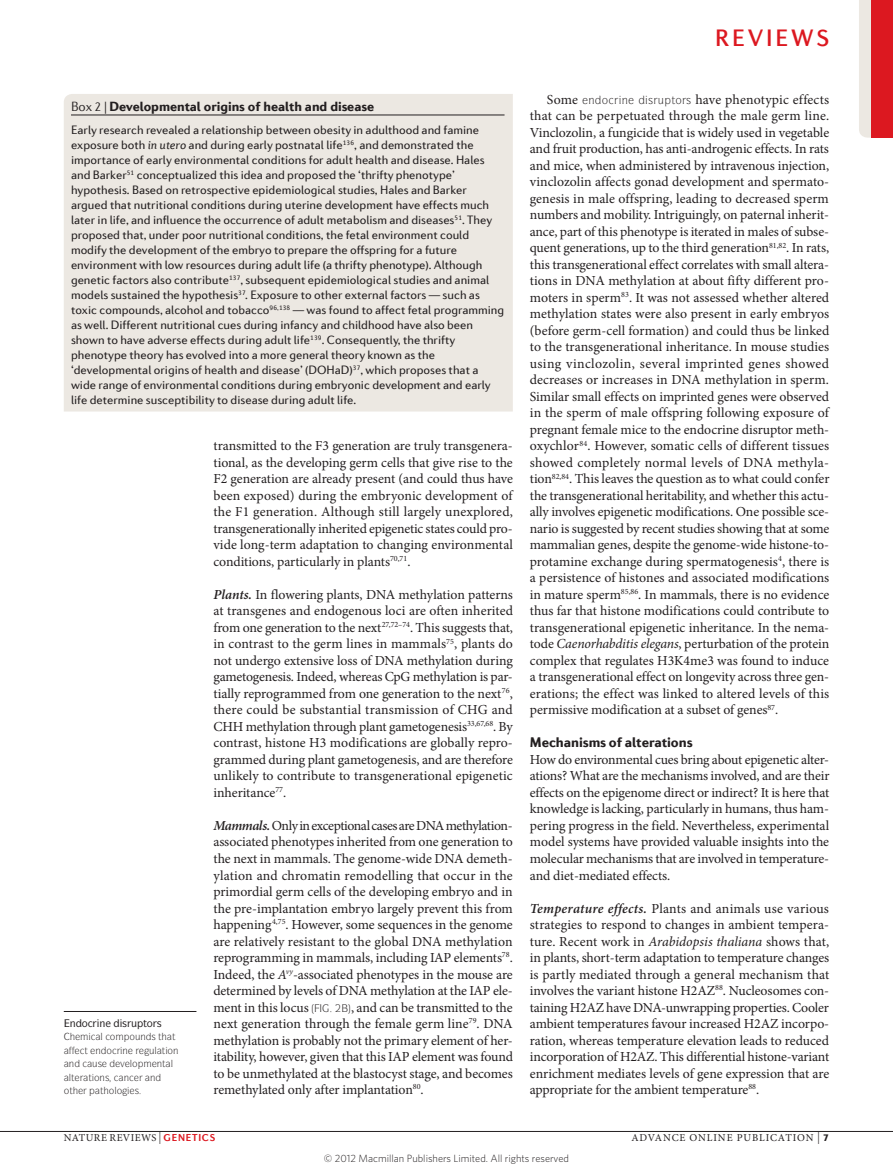
<style>
.page{position:relative;width:893px;height:1174px;background:#fff}
.page>*{position:absolute;margin:0;border:0;box-sizing:border-box;transform-origin:0 0}
.t1{font:500 24px "Diverda Sans Com";letter-spacing:.115em;color:#dc1820}
.crosshead{font:900 14.1px "Diverda Sans Com";letter-spacing:-.005em;color:#231f20}
.bodyfirst_inline{font:13.8px/16.5px "Minion Pro";letter-spacing:-.01em;color:#231f20;text-align:justify}
.bodyindent{font:13.8px/16.5px "Minion Pro";letter-spacing:-.005em;color:#231f20;text-align:justify}
.bodyfirst{font:13.8px/16.5px "Minion Pro";letter-spacing:-.01em;color:#231f20;text-align:justify}
.boxtitletint{font:900 13.5px "Diverda Sans Com";letter-spacing:-.005em;color:#231f20}
.boxbody1tint{font:12.3px/15px "Diverda Sans Com";color:#231f20}
.t2{font:300 10.5px "Whitney";color:#231f20}
.t3{font:10.5px "Minion Pro";letter-spacing:.075em;color:#231f20}
.t4{font:10.5px "Minion Pro";letter-spacing:.04em;color:#231f20}
.glossaryheadline1{font:500 10.5px "ITC Symbol Std";color:#231f20}
.glossarybody{font:9.75px "ITC Symbol Std";color:#231f20}
.s1{font-weight:300}
.s2{font-style:italic}
.s3{font-weight:600;font-style:italic}
.s4{font-size:12px}
.s5{font-family:"Diverda Sans Com";font-weight:700;font-size:10.2px;color:#dc1820}
.s6{font-family:"Diverda Sans Com";font-weight:900}
</style>
<div class="page">
<hr style="left:0;top:1131px;width:893px;height:1px;background:#231f20">
<hr style="left:64px;top:1011px;width:132px;height:1px;background:#231f20">
<div style="left:64px;top:94px;width:449px;height:317px;background:#ece8e2"></div>
<hr style="left:71px;top:115px;width:434px;height:1px;background:#231f20">
<svg style="left:859px;top:0;width:13px;height:138px;background:#ead8d3"></svg>
<div style="left:872px;top:0;width:21px;height:138px;background:#dc1820"></div>
<h1 class="t1" style="left:715px;top:24px;width:116px">REVIEWS</h1>
<p class="boxtitletint" style="left:71px;top:98px;width:305px"><span class="s1">Box 2 |</span> Developmental origins of health and disease</p>
<p class="boxbody1tint" style="left:71px;top:122px;width:435px">Early research revealed a relationship between obesity in adulthood and famine exposure both <span class="s2">in utero</span> and during early postnatal life<sup>136</sup>, and demonstrated the importance of early environmental conditions for adult health and disease. Hales and Barker<sup>51</sup> conceptualized this idea and proposed the ‘thrifty phenotype’ hypothesis. Based on retrospective epidemiological studies, Hales and Barker argued that nutritional conditions during uterine development have effects much later in life, and influence the occurrence of adult metabolism and diseases<sup>51</sup>. They proposed that, under poor nutritional conditions, the fetal environment could modify the development of the embryo to prepare the offspring for a future environment with low resources during adult life (a thrifty phenotype). Although genetic factors also contribute<sup>137</sup>, subsequent epidemiological studies and animal models sustained the hypothesis<sup>37</sup>. Exposure to other external factors — such as toxic compounds, alcohol and tobacco<sup>96,138</sup> — was found to affect fetal programming as well. Different nutritional cues during infancy and childhood have also been shown to have adverse effects during adult life<sup>139</sup>. Consequently, the thrifty phenotype theory has evolved into a more general theory known as the ‘developmental origins of health and disease’ (DOHaD)<sup>37</sup>, which proposes that a wide range of environmental conditions during embryonic development and early life determine susceptibility to disease during adult life.</p>
<p class="glossaryheadline1" style="left:70px;top:1016px;width:37px">■□ ■</p>
<p class="glossaryheadline1" style="left:122px;top:1016px;width:41px">▲◆ ▼□▲</p>
<p class="glossarybody" style="left:130px;top:1030px;width:48px">□◆■ ▲ ▼ ▼</p>
<p class="glossarybody" style="left:84px;top:1044px;width:45px">▼ ■□ ■</p>
<p class="glossarybody" style="left:149px;top:1044px;width:31px">◆● ▼□■</p>
<p class="glossarybody" style="left:69px;top:1057px;width:35px">■ ◆▲</p>
<p class="glossarybody" style="left:120px;top:1057px;width:19px">❖ ●□</p>
<p class="glossarybody" style="left:157px;top:1057px;width:18px">■▼ ●</p>
<p class="glossarybody" style="left:88px;top:1071px;width:22px">▼ □■▲</p>
<p class="glossarybody" style="left:100px;top:1084px;width:24px">▼ □●□</p>
<p class="bodyfirst" style="left:213px;top:438px;width:301px">transmitted to the F3 generation are truly transgenera&shy;tional, as the developing germ cells that give rise to the F2 generation are already present (and could thus have been exposed) during the embryonic development of the F1 generation. Although still largely unexplored, transgenerationally inherited epigenetic states could pro&shy;vide long-term adaptation to changing environmental conditions, particularly in plants<sup>70,71</sup>.</p>
<p class="bodyfirst_inline" style="left:213px;top:586px;width:301px"><span class="s3">Plants.</span> In flowering plants, DNA methylation patterns at transgenes and endogenous loci are often inherited from one generation to the next<sup>27,72–74</sup>. This suggests that, in contrast to the germ lines in mammals<sup>75</sup>, plants do not undergo extensive loss of DNA methylation during gametogenesis. Indeed, whereas CpG methylation is par&shy;tially reprogrammed from one generation to the next<sup>76</sup>, there could be substantial transmission of CHG and CHH methylation through plant gametogenesis<sup>33,67,68</sup>. By contrast, histone H3 modifications are globally repro&shy;grammed during plant gametogenesis, and are therefore unlikely to contribute to transgenerational epigenetic inheritance<sup>77</sup>.</p>
<p class="bodyfirst_inline" style="left:213px;top:817px;width:301px"><span class="s3">Mammals.</span>Only in exceptional cases are DNA methylation&shy;associated phenotypes inherited from one generation to the next in mammals. The genome-wide DNA demeth&shy;ylation and chromatin remodelling that occur in the primordial germ cells of the developing embryo and in the pre-implantation embryo largely prevent this from happening<sup>4,75</sup>. However, some sequences in the genome are relatively resistant to the global DNA methylation reprogramming in mammals, including IAP elements<sup>78</sup>.<br>Indeed, the <span class="s2">A</span><sup>vy</sup>-associated phenotypes in the mouse are determined by levels of DNA methylation at the IAP ele&shy;ment in this locus</p>
<p class="bodyfirst_inline" style="left:213px;top:999px;width:301px;text-indent:138px">, and can be transmitted to the next generation through the female germ line<sup>79</sup>. DNA methylation is probably not the primary element of her&shy;itability, however, given that this IAP element was found to be unmethylated at the blastocyst stage, and becomes remethylated only after implantation<sup>80</sup>.</p>
<p class="bodyindent" style="left:530px;top:91px;width:301px;text-indent:118px">▲ ◆ ▼□ ▲ have phenotypic effects that can be perpetuated through the male germ line.<br>Vinclozolin, a fungicide that is widely used in vegetable and fruit production, has anti-androgenic effects. In rats and mice, when administered by intravenous injection, vinclozolin affects gonad development and spermato&shy;genesis in male offspring, leading to decreased sperm numbers and mobility. Intriguingly, on paternal inherit&shy;ance, part of this phenotype is iterated in males of subse&shy;quent generations, up to the third generation<sup>81,82</sup>. In rats, this transgenerational effect correlates with small altera&shy;tions in DNA methylation at about fifty different pro&shy;moters in sperm<sup>83</sup>. It was not assessed whether altered methylation states were also present in early embryos (before germ-cell formation) and could thus be linked to the transgenerational inheritance. In mouse studies using vinclozolin, several imprinted genes showed decreases or increases in DNA methylation in sperm.<br>Similar small effects on imprinted genes were observed in the sperm of male offspring following exposure of pregnant female mice to the endocrine disruptor meth&shy;oxychlor<sup>84</sup>. However, somatic cells of different tissues showed completely normal levels of DNA methyla&shy;tion<sup>82,84</sup>. This leaves the question as to what could confer the transgenerational heritability, and whether this actu&shy;ally involves epigenetic modifications. One possible sce&shy;nario is suggested by recent studies showing that at some mammalian genes, despite the genome-wide histone-to&shy;protamine exchange during spermatogenesis<sup>4</sup>, there is a persistence of histones and associated modifications in mature sperm<sup>85,86</sup>. In mammals, there is no evidence thus far that histone modifications could contribute to transgenerational epigenetic inheritance. In the nema&shy;tode <span class="s2">Caenorhabditis elegans</span>, perturbation of the protein complex that regulates H3K4me3 was found to induce a transgenerational effect on longevity across three gen&shy;erations; the effect was linked to altered levels of this permissive modification at a subset of genes<sup>87</sup>.</p>
<p class="crosshead" style="left:530px;top:734px;width:164px">Mechanisms of alterations</p>
<p class="bodyfirst" style="left:530px;top:751px;width:301px">How do environmental cues bring about epigenetic alter&shy;ations? What are the mechanisms involved, and are their effects on the epigenome direct or indirect? It is here that knowledge is lacking, particularly in humans, thus ham&shy;pering progress in the field. Nevertheless, experimental model systems have provided valuable insights into the molecular mechanisms that are involved in temperature&shy;and diet-mediated effects.</p>
<p class="bodyfirst_inline" style="left:530px;top:900px;width:301px"><span class="s3">Temperature effects.</span> Plants and animals use various strategies to respond to changes in ambient tempera&shy;ture. Recent work in <span class="s2">Arabidopsis thaliana</span> shows that, in plants, short-term adaptation to temperature changes is partly mediated through a general mechanism that involves the variant histone H2AZ<sup>88</sup>. Nucleosomes con&shy;taining H2AZ have DNA-unwrapping properties. Cooler ambient temperatures favour increased H2AZ incorpo&shy;ration, whereas temperature elevation leads to reduced incorporation of H2AZ. This differential histone-variant enrichment mediates levels of gene expression that are appropriate for the ambient temperature<sup>88</sup>.</p>
<p class="bodyindent" style="left:547px;top:91px;width:83px">Some ■ □ ■</p>
<p class="t4" style="left:64px;top:1130px;width:153px">NATURE REVIEWS <span class="s4">|</span> <span class="s5">GENETICS</span></p>
<p class="t3" style="left:631px;top:1130px;width:199px">ADVANCE ONLINE PUBLICATION <span class="s4">|</span> <span class="s6">7</span></p>
<p class="t2" style="left:324px;top:1151px;width:247px">© 2012 Macmillan Publishers Limited. All rights reserved</p>
</div>
